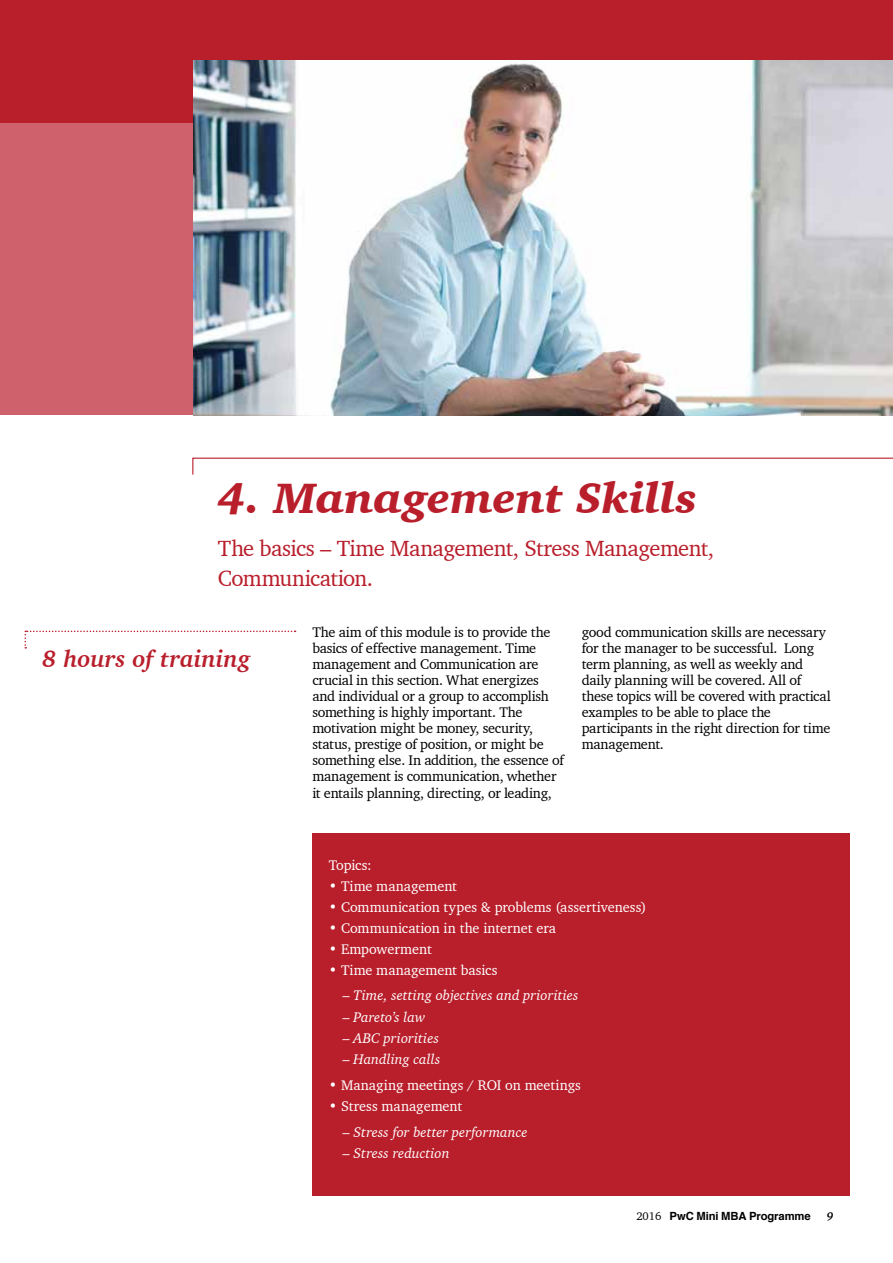
<style>
.page{position:relative;width:893px;height:1263px;background:#fff}
.page>*{position:absolute;margin:0;border:0;box-sizing:border-box;transform-origin:0 0}
.t1{font:italic 900 43.5px "Charter IT Cby BT";color:#b91e2b}
.t2{font:italic 700 24px "Charter IT Cby BT";color:#b91e2b}
.t3{font:22.5px/30px "Charter IT Cby BT";letter-spacing:-.025em;color:#b91e2b}
.t4{font:14.25px/16px "Charter IT Cby BT";letter-spacing:-.015em;color:#000}
.t5{font:14.25px "Charter IT Cby BT";color:#fff}
.t6{font:italic 14.25px "Charter IT Cby BT";letter-spacing:.005em;color:#fff}
.t7{font:700 11.25px "Helvetica";letter-spacing:-.005em;color:#000}
.t8{font:11.25px "Charter BT";color:#000}
.t9{font:italic 700 11.25px "Charter IT Cby BT";color:#000}
.s1{font-family:"Charter IT Cby BT";font-weight:400}
</style>
<div class="page">
<svg style="left:25px;top:631px;width:271px;height:17px"></svg>
<svg style="left:192px;top:457px;width:701px;height:18px"></svg>
<div style="left:312px;top:833px;width:538px;height:363px;background:#b91e2b"></div>
<div style="left:0;top:0;width:893px;height:122px;background:#b91e2b"></div>
<svg style="left:0;top:60px;width:194px;height:355px;fill:#ce616b"></svg>
<img style="left:194px;top:60px;width:699px;height:355px">
<h1 class="t1" style="left:218px;top:471px;width:481px">4. Management Skills</h1>
<h3 class="t3" style="left:218px;top:533px;width:498px">The basics – Time Management, Stress Management,<br>Communication.</h3>
<h2 class="t2" style="left:42px;top:644px;width:210px">8 hours of training</h2>
<p class="t4" style="left:312px;top:624px;width:253px">The aim of this module is to provide the basics of effective management. Time management and Communication are crucial in this section. What energizes and individual or a group to accomplish something is highly important. The motivation might be money, security, status, prestige of position, or might be something else. In addition, the essence of management is communication, whether it entails planning, directing, or leading,</p>
<p class="t4" style="left:582px;top:624px;width:251px">good communication skills are necessary for the manager to be successful. Long term planning, as well as weekly and daily planning will be covered. All of these topics will be covered with practical examples to be able to place the participants in the right direction for time management.</p>
<p class="t5" style="left:329px;top:856px;width:44px">Topics:</p>
<p class="t5" style="left:329px;top:877px;width:130px">• Time management</p>
<p class="t5" style="left:329px;top:898px;width:319px">• Communication types &amp; problems (assertiveness)</p>
<p class="t5" style="left:329px;top:919px;width:229px">• Communication in the internet era</p>
<p class="t5" style="left:329px;top:940px;width:104px">• Empowerment</p>
<p class="t5" style="left:329px;top:961px;width:170px">• Time management basics</p>
<p class="t6" style="left:343px;top:986px;width:237px">– Time, setting objectives and priorities</p>
<p class="t6" style="left:343px;top:1007px;width:84px">– Pareto’s law</p>
<p class="t6" style="left:343px;top:1028px;width:98px">– ABC priorities</p>
<p class="t6" style="left:343px;top:1049px;width:99px">– Handling calls</p>
<p class="t5" style="left:329px;top:1076px;width:254px">• Managing meetings / ROI on meetings</p>
<p class="t5" style="left:329px;top:1097px;width:135px">• Stress management</p>
<p class="t6" style="left:343px;top:1123px;width:186px">– Stress for better performance</p>
<p class="t6" style="left:343px;top:1144px;width:108px">– Stress reduction</p>
<p class="t7" style="left:637px;top:1207px;width:175px"><span class="s1">2013</span> PwC Mini MBA Programme</p>
<p class="t9" style="left:827px;top:1209px;width:8px">9</p>
<p class="t8" style="left:655px;top:1209px;width:8px">6</p>
</div>
